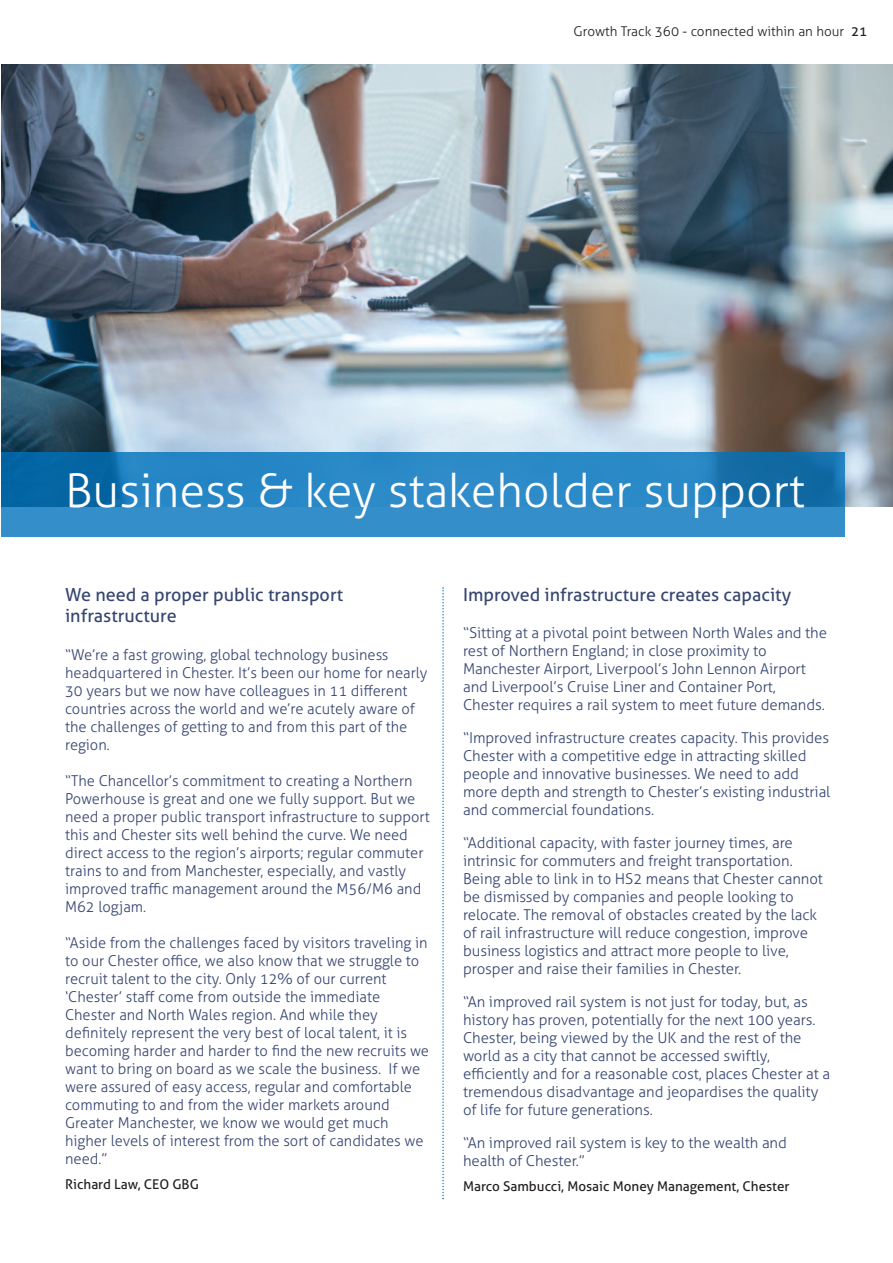
<style>
.page{position:relative;width:893px;height:1263px;background:#fff}
.page>*{position:absolute;margin:0;border:0;box-sizing:border-box;transform-origin:0 0}
.t1{font:300 46.5px "Aller";color:#fff}
.t2{font:18px/21.6px "Aller";color:#364671}
.t3{font:300 15px/18px "Aller";letter-spacing:-.005em;color:#364671}
.t4{font:13.5px "Aller";color:#231f20}
.t5{font:300 13.5px "Aller";color:#231f20}
.s1{font-weight:400}
</style>
<div class="page">
<img style="left:1px;top:64px;width:892px;height:442px">
<div style="left:1px;top:452px;width:844px;height:85px;background:#0072bc;opacity:.8"></div>
<svg style="left:442px;top:587px;width:2px;height:612px"></svg>
<p class="t5" style="left:574px;top:23px;width:295px">Growth Track 360 - connected within an hour <span class="s1">21</span></p>
<h1 class="t1" style="left:65px;top:462px;width:741px">Business &amp; key stakeholder support</h1>
<p class="t2" style="left:65px;top:583px;width:280px">We need a proper public transport infrastructure</p>
<p class="t3" style="left:65px;top:645px;width:364px">“We’re a fast growing, global technology business headquartered in Chester. It’s been our home for nearly 30 years but we now have colleagues in 11 different countries across the world and we’re acutely aware of the challenges of getting to and from this part of the region.</p>
<p class="t3" style="left:65px;top:771px;width:366px">“The Chancellor’s commitment to creating a Northern Powerhouse is great and one we fully support. But we need a proper public transport infrastructure to support this and Chester sits well behind the curve. We need direct access to the region’s airports; regular commuter trains to and from Manchester, especially, and vastly improved traffic management around the M56/M6 and M62 logjam.</p>
<p class="t3" style="left:65px;top:933px;width:365px">“Aside from the challenges faced by visitors traveling in to our Chester office, we also know that we struggle to recruit talent to the city. Only 12% of our current ‘Chester’ staff come from outside the immediate Chester and North Wales region. And while they definitely represent the very best of local talent, it is becoming harder and harder to find the new recruits we want to bring on board as we scale the business. If we were assured of easy access, regular and comfortable commuting to and from the wider markets around Greater Manchester, we know we would get much higher levels of interest from the sort of candidates we need.”</p>
<p class="t4" style="left:65px;top:1176px;width:135px">Richard Law, CEO GBG</p>
<p class="t2" style="left:463px;top:583px;width:330px">Improved infrastructure creates capacity</p>
<p class="t3" style="left:463px;top:624px;width:366px">“Sitting at a pivotal point between North Wales and the rest of Northern England; in close proximity to Manchester Airport, Liverpool’s John Lennon Airport and Liverpool’s Cruise Liner and Container Port, Chester requires a rail system to meet future demands.</p>
<p class="t3" style="left:463px;top:729px;width:369px">“Improved infrastructure creates capacity. This provides Chester with a competitive edge in attracting skilled people and innovative businesses. We need to add more depth and strength to Chester’s existing industrial and commercial foundations.</p>
<p class="t3" style="left:463px;top:834px;width:361px">“Additional capacity, with faster journey times, are intrinsic for commuters and freight transportation.<br>Being able to link in to HS2 means that Chester cannot be dismissed by companies and people looking to relocate. The removal of obstacles created by the lack of rail infrastructure will reduce congestion, improve business logistics and attract more people to live, prosper and raise their families in Chester.</p>
<p class="t3" style="left:463px;top:993px;width:369px">“An improved rail system is not just for today, but, as history has proven, potentially for the next 100 years.<br>Chester, being viewed by the UK and the rest of the world as a city that cannot be accessed swiftly, efficiently and for a reasonable cost, places Chester at a tremendous disadvantage and jeopardises the quality of life for future generations.</p>
<p class="t3" style="left:463px;top:1134px;width:325px">“An improved rail system is key to the wealth and health of Chester.”</p>
<p class="t4" style="left:463px;top:1178px;width:328px">Marco Sambucci, Mosaic Money Management, Chester</p>
</div>
